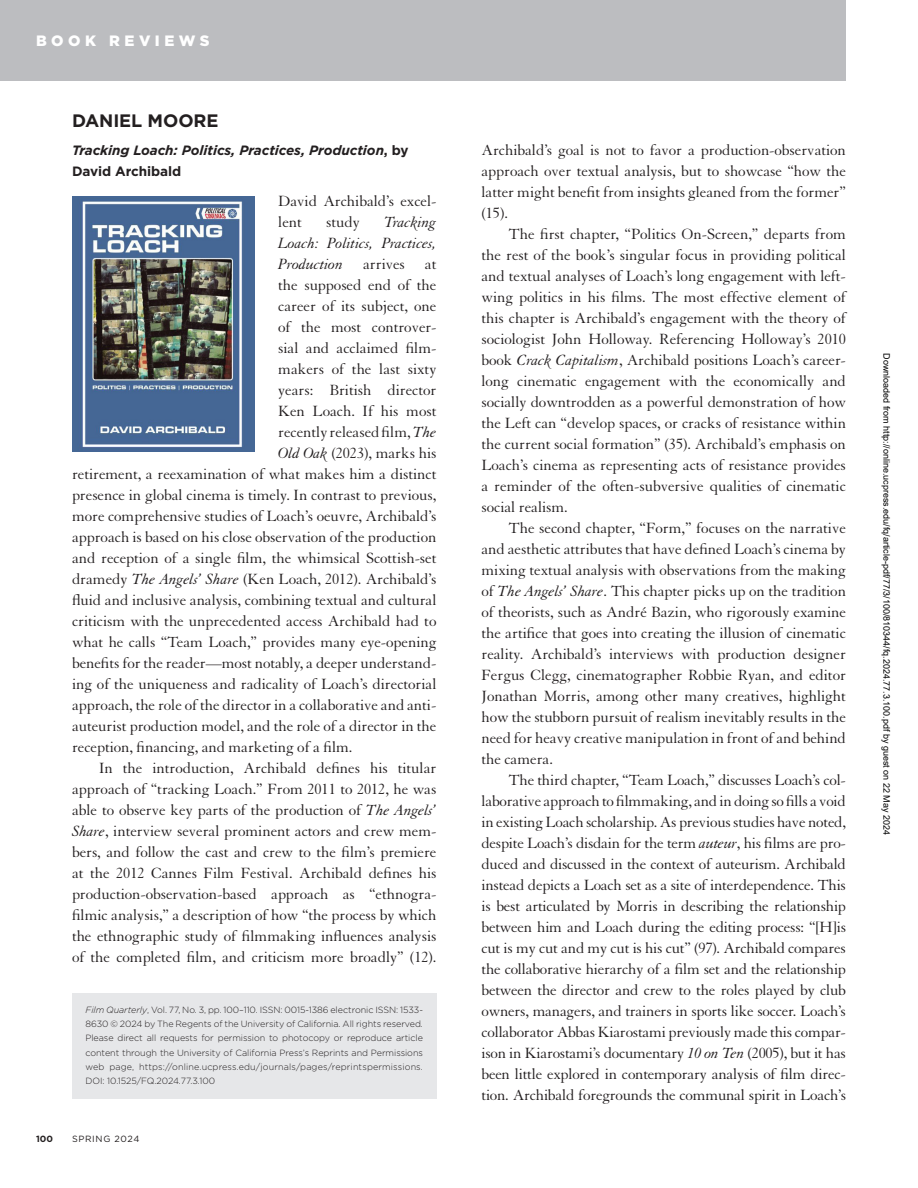
<style>
.page{position:relative;width:918px;height:1188px;background:#fff}
.page>*{position:absolute;margin:0;border:0;box-sizing:border-box;transform-origin:0 0}
.t1{font:700 18px "Gotham";letter-spacing:-.005em;color:#231f20}
.t2{font:16.2px/21px "Granjon";letter-spacing:-.005em;color:#231f20;text-align:justify}
.t3{font:italic 16.2px "Granjon";letter-spacing:-.005em;color:#231f20}
.t4{font:900 15px "Gotham";letter-spacing:.3em;color:#fff}
.t5{font:italic 700 13.5px/21px "Gotham";letter-spacing:-.005em;color:#231f20}
.t6{font:300 9px/14.1px "Gotham";letter-spacing:.015em;color:#231f20;text-align:justify}
.t7{font:9px "Arial";color:#000}
.t8{font:9px "Gotham";letter-spacing:.075em;color:#231f20}
.t9{font:700 9px "Gotham";color:#231f20}
.s1{font-style:normal}
.s2{font-style:italic}
</style>
<div class="page">
<div style="left:0;top:0;width:846px;height:81px;background:#bcbdc0"></div>
<div style="left:72px;top:993px;width:364px;height:106px;background:#e6e7e9"></div>
<img style="left:72px;top:196px;width:182px;height:256px">
<p class="t4" style="left:36px;top:32px;width:175px">BOOK REVIEWS</p>
<p class="t1" style="left:72px;top:110px;width:148px">DANIEL MOORE</p>
<p class="t5" style="left:72px;top:140px;width:338px">Tracking Loach: Politics, Practices, Production<span class="s1">, by<br>David Archibald</span></p>
<p class="t2" style="left:278px;top:191px;width:160px">David Archibald’s excel&shy;lent</p>
<p class="t2" style="left:326px;top:212px;width:35px">study</p>
<p class="t3" style="left:384px;top:214px;width:54px">Tracking</p>
<p class="t3" style="left:278px;top:235px;width:160px">Loach: Politics, Practices,</p>
<p class="t3" style="left:278px;top:256px;width:160px">Production <span class="s1">arrives at</span></p>
<p class="t2" style="left:278px;top:275px;width:160px">the supposed end of the</p>
<p class="t2" style="left:278px;top:296px;width:160px">career of its subject, one</p>
<p class="t2" style="left:278px;top:317px;width:160px">of the most controver-</p>
<p class="t2" style="left:278px;top:338px;width:160px">sial and acclaimed film-</p>
<p class="t2" style="left:278px;top:359px;width:160px">makers of the last sixty</p>
<p class="t2" style="left:278px;top:380px;width:160px">years: British director</p>
<p class="t2" style="left:278px;top:401px;width:160px">Ken Loach. If his most</p>
<p class="t2" style="left:278px;top:422px;width:160px">recently released film, <span class="s2">The</span></p>
<p class="t2" style="left:278px;top:443px;width:160px"><span class="s2">Old Oak</span> (2023), marks his</p>
<p class="t2" style="left:72px;top:464px;width:366px">retirement, a reexamination of what makes him a distinct</p>
<p class="t2" style="left:72px;top:485px;width:366px">presence in global cinema is timely. In contrast to previous,</p>
<p class="t2" style="left:72px;top:506px;width:366px">more comprehensive studies of Loach’s oeuvre, Archibald’s</p>
<p class="t2" style="left:72px;top:527px;width:366px">approach is based on his close observation of the production</p>
<p class="t2" style="left:72px;top:548px;width:366px">and reception of a single film, the whimsical Scottish-set</p>
<p class="t2" style="left:72px;top:569px;width:366px">dramedy <span class="s2">The Angels’ Share</span> (Ken Loach, 2012). Archibald’s</p>
<p class="t2" style="left:72px;top:590px;width:366px">fluid and inclusive analysis, combining textual and cultural</p>
<p class="t2" style="left:72px;top:611px;width:366px">criticism with the unprecedented access Archibald had to</p>
<p class="t2" style="left:72px;top:632px;width:366px">what he calls “Team Loach,” provides many eye-opening</p>
<p class="t2" style="left:72px;top:653px;width:366px">benefits for the reader—most notably, a deeper understand-</p>
<p class="t2" style="left:72px;top:674px;width:366px">ing of the uniqueness and radicality of Loach’s directorial</p>
<p class="t2" style="left:72px;top:695px;width:366px">approach, the role of the director in a collaborative and anti-</p>
<p class="t2" style="left:72px;top:716px;width:366px">auteurist production model, and the role of a director in the</p>
<p class="t2" style="left:72px;top:737px;width:282px">reception, financing, and marketing of a film.</p>
<p class="t2" style="left:99px;top:758px;width:339px">In the introduction, Archibald defines his titular</p>
<p class="t2" style="left:72px;top:779px;width:366px">approach of “tracking Loach.” From 2011 to 2012, he was</p>
<p class="t2" style="left:72px;top:800px;width:366px">able to observe key parts of the production of <span class="s2">The Angels’</span></p>
<p class="t2" style="left:72px;top:821px;width:366px"><span class="s2">Share</span>, interview several prominent actors and crew mem-</p>
<p class="t2" style="left:72px;top:842px;width:366px">bers, and follow the cast and crew to the film’s premiere</p>
<p class="t2" style="left:72px;top:863px;width:366px">at the 2012 Cannes Film Festival. Archibald defines his</p>
<p class="t2" style="left:72px;top:884px;width:366px">production-observation-based approach as “ethnogra-</p>
<p class="t2" style="left:72px;top:905px;width:366px">filmic analysis,” a description of how “the process by which</p>
<p class="t2" style="left:72px;top:926px;width:366px">the ethnographic study of filmmaking influences analysis</p>
<p class="t2" style="left:72px;top:947px;width:366px">of the completed film, and criticism more broadly” (12).</p>
<p class="t6" style="left:86px;top:1003px;width:339px"><span class="s2">Film Quarterly</span>, Vol. 77, No. 3, pp. 100–110. ISSN: 0015-1386 electronic ISSN: 1533- 8630 © 2024 by The Regents of the University of California. All rights reserved.<br>Please direct all requests for permission to photocopy or reproduce article content through the University of California Press’s Reprints and Permissions web page, https://online.ucpress.edu/journals/pages/reprintspermissions.<br>DOI: 10.1525/FQ.2024.77.3.100</p>
<p class="t9" style="left:36px;top:1134px;width:18px">100</p>
<p class="t8" style="left:72px;top:1134px;width:69px">SPRING 2024</p>
<p class="t2" style="left:482px;top:140px;width:366px">Archibald’s goal is not to favor a production-observation approach over textual analysis, but to showcase “how the latter might benefit from insights gleaned from the former” (15).</p>
<p class="t2" style="left:482px;top:224px;width:366px;text-indent:27px">The first chapter, “Politics On-Screen,” departs from the rest of the book’s singular focus in providing political and textual analyses of Loach’s long engagement with left&shy;wing politics in his films. The most effective element of this chapter is Archibald’s engagement with the theory of sociologist John Holloway. Referencing Holloway’s 2010 book <span class="s2">Crack Capitalism</span>, Archibald positions Loach’s career&shy;long cinematic engagement with the economically and socially downtrodden as a powerful demonstration of how the Left can “develop spaces, or cracks of resistance within the current social formation” (35). Archibald’s emphasis on Loach’s cinema as representing acts of resistance provides a reminder of the often-subversive qualities of cinematic social realism.</p>
<p class="t2" style="left:482px;top:518px;width:366px;text-indent:27px">The second chapter, “Form,” focuses on the narrative and aesthetic attributes that have defined Loach’s cinema by mixing textual analysis with observations from the making of <span class="s2">The Angels’ Share</span>. This chapter picks up on the tradition of theorists, such as André Bazin, who rigorously examine the artifice that goes into creating the illusion of cinematic reality. Archibald’s interviews with production designer Fergus Clegg, cinematographer Robbie Ryan, and editor Jonathan Morris, among other many creatives, highlight how the stubborn pursuit of realism inevitably results in the need for heavy creative manipulation in front of and behind the camera.</p>
<p class="t2" style="left:482px;top:770px;width:366px;text-indent:27px">The third chapter, “Team Loach,” discusses Loach’s col&shy;laborative approach to filmmaking, and in doing so fills a void in existing Loach scholarship. As previous studies have noted, despite Loach’s disdain for the term <span class="s2">auteur</span>, his films are pro&shy;duced and discussed in the context of auteurism. Archibald instead depicts a Loach set as a site of interdependence. This is best articulated by Morris in describing the relationship between him and Loach during the editing process: “[H]is cut is my cut and my cut is his cut” (97). Archibald compares the collaborative hierarchy of a film set and the relationship between the director and crew to the roles played by club owners, managers, and trainers in sports like soccer. Loach’s collaborator Abbas Kiarostami previously made this compar&shy;ison in Kiarostami’s documentary <span class="s2">10 on Ten</span> (2005), but it has been little explored in contemporary analysis of film direc&shy;tion. Archibald foregrounds the communal spirit in Loach’s</p>
<p class="t7" style="left:890px;top:353px;width:483px;rotate:90deg">Downloaded from http://online.ucpress.edu/fq/article-pdf/77/3/100/810344/fq.2024.77.3.100.pdf by guest on 22 May 2024</p>
</div>
